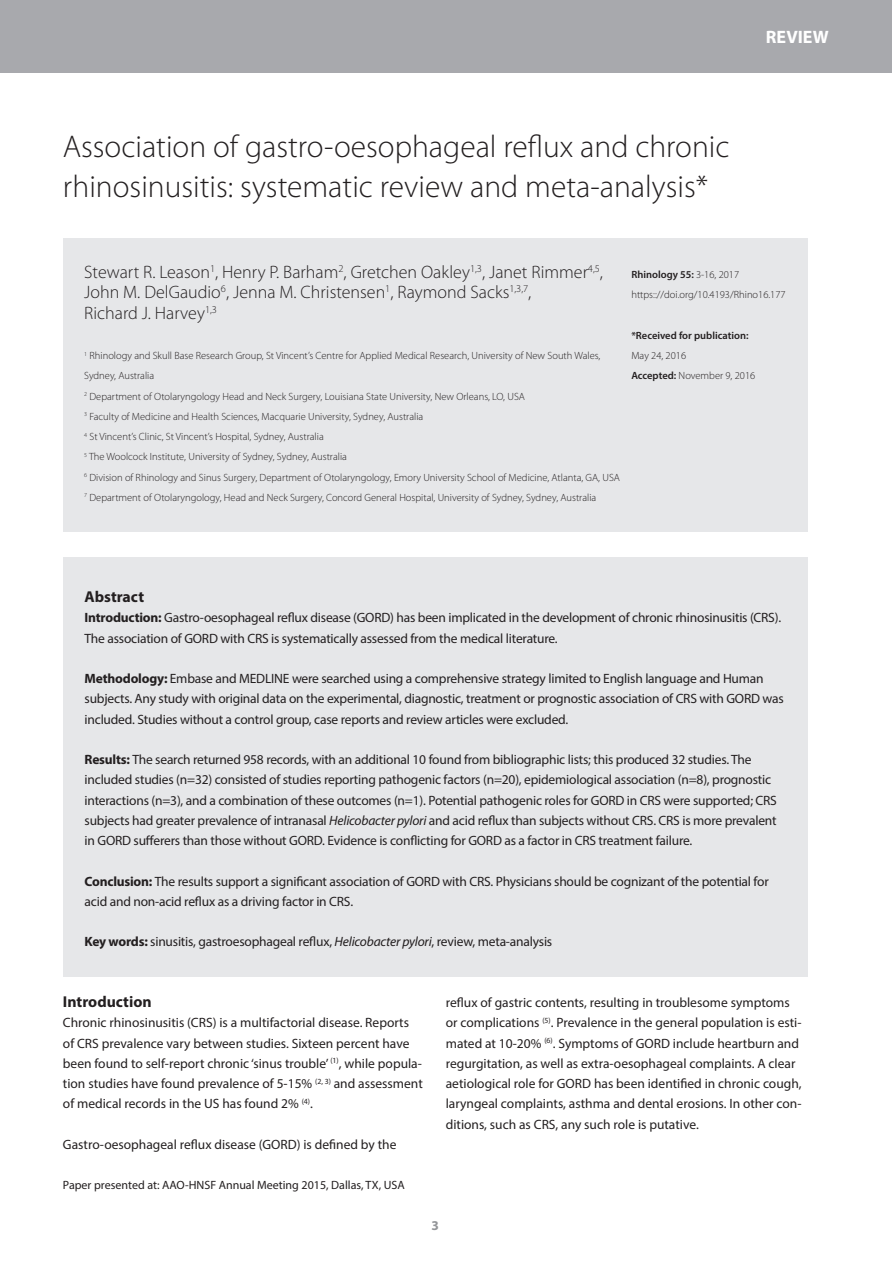
<style>
.page{position:relative;width:892px;height:1262px;background:#fff}
.page>*{position:absolute;margin:0;border:0;box-sizing:border-box;transform-origin:0 0}
.t1{font:300 31.5px/40.5px "Myriad Pro";color:#231f20}
.t2{font:300 18px/20.2px "Myriad Pro";color:#231f20}
.t3{font:700 18px "Myriad Pro";color:#fff}
.t4{font:700 15.75px "Myriad Pro";color:#231f20}
.t5{font:13.5px/20.2px "Myriad Pro";letter-spacing:-.015em;color:#231f20}
.t6{font:700 13.5px "Myriad Pro";color:#939598}
.t7{font:12px "Myriad Pro";color:#231f20}
.t8{font:300 10.5px/20.2px "Myriad Pro";color:#231f20}
.t9{font:600 10.5px "Myriad Pro";color:#231f20}
.s1{font-weight:600}
.s2{font-weight:700}
.s3{font-style:italic}
</style>
<div class="page">
<div style="left:0;top:0;width:892px;height:73px;background:#a8a9ad"></div>
<div style="left:63px;top:557px;width:744px;height:419px;background:#e6e7e9"></div>
<div style="left:63px;top:238px;width:745px;height:293px;background:#e6e7e9"></div>
<h1 class="t1" style="left:63px;top:126px;width:668px">Association of gastro-oesophageal reflux and chronic rhinosinusitis: systematic review and meta-analysis*</h1>
<h2 class="t3" style="left:766px;top:25px;width:64px">REVIEW</h2>
<h2 class="t2" style="left:84px;top:262px;width:520px">Stewart R. Leason<sup>1</sup>, Henry P. Barham<sup>2</sup>, Gretchen Oakley<sup>1,3</sup>, Janet Rimmer<sup>4,5</sup>,<br>John M. DelGaudio<sup>6</sup>, Jenna M. Christensen<sup>1</sup>, Raymond Sacks<sup>1,3,7</sup>,<br>Richard J. Harvey<sup>1,3</sup></h2>
<p class="t8" style="left:84px;top:345px;width:537px"><sup>1</sup> Rhinology and Skull Base Research Group, St Vincent’s Centre for Applied Medical Research, University of New South Wales, Sydney, Australia<br><sup>2</sup> Department of Otolaryngology Head and Neck Surgery, Louisiana State University, New Orleans, LO, USA<br><sup>3</sup> Faculty of Medicine and Health Sciences, Macquarie University, Sydney, Australia<br><sup>4</sup> St Vincent’s Clinic, St Vincent’s Hospital, Sydney, Australia<br><sup>5</sup> The Woolcock Institute, University of Sydney, Sydney, Australia<br><sup>6</sup> Division of Rhinology and Sinus Surgery, Department of Otolaryngology, Emory University School of Medicine, Atlanta, GA, USA <sup>7</sup> Department of Otolaryngology, Head and Neck Surgery, Concord General Hospital, University of Sydney, Sydney, Australia</p>
<p class="t8" style="left:631px;top:264px;width:156px"><span class="s1">Rhinology 55:</span> 3-16, 2017 https:://doi.org/10.4193/Rhino16.177</p>
<p class="t9" style="left:631px;top:329px;width:119px">*Received for publication:</p>
<p class="t8" style="left:631px;top:345px;width:125px">May 24, 2016<br><span class="s1">Accepted:</span> November 9, 2016</p>
<p class="t4" style="left:85px;top:586px;width:61px">Abstract</p>
<p class="t5" style="left:85px;top:607px;width:698px"><span class="s2">Introduction:</span> Gastro-oesophageal reflux disease (GORD) has been implicated in the development of chronic rhinosinusitis (CRS).<br>The association of GORD with CRS is systematically assessed from the medical literature.</p>
<p class="t5" style="left:85px;top:668px;width:701px"><span class="s2">Methodology:</span> Embase and MEDLINE were searched using a comprehensive strategy limited to English language and Human subjects. Any study with original data on the experimental, diagnostic, treatment or prognostic association of CRS with GORD was included. Studies without a control group, case reports and review articles were excluded.</p>
<p class="t5" style="left:85px;top:749px;width:694px"><span class="s2">Results:</span> The search returned 958 records, with an additional 10 found from bibliographic lists; this produced 32 studies. The included studies (n=32) consisted of studies reporting pathogenic factors (n=20), epidemiological association (n=8), prognostic interactions (n=3), and a combination of these outcomes (n=1). Potential pathogenic roles for GORD in CRS were supported; CRS subjects had greater prevalence of intranasal <span class="s3">Helicobacter pylori</span> and acid reflux than subjects without CRS. CRS is more prevalent in GORD sufferers than those without GORD. Evidence is conflicting for GORD as a factor in CRS treatment failure.</p>
<p class="t5" style="left:85px;top:871px;width:686px"><span class="s2">Conclusion:</span> The results support a significant association of GORD with CRS. Physicians should be cognizant of the potential for acid and non-acid reflux as a driving factor in CRS.</p>
<p class="t5" style="left:85px;top:931px;width:469px"><span class="s2">Key words:</span> sinusitis, gastroesophageal reflux, <span class="s3">Helicobacter pylori</span>, review, meta-analysis</p>
<p class="t4" style="left:63px;top:991px;width:90px">Introduction</p>
<p class="t5" style="left:63px;top:1012px;width:361px">Chronic rhinosinusitis (CRS) is a multifactorial disease. Reports of CRS prevalence vary between studies. Sixteen percent have been found to self-report chronic ‘sinus trouble’ <sup>(1)</sup>, while popula&shy;tion studies have found prevalence of 5-15% <sup>(2,</sup> <sup>3)</sup> and assessment of medical records in the US has found 2% <sup>(4)</sup>.</p>
<p class="t5" style="left:63px;top:1134px;width:335px">Gastro-oesophageal reflux disease (GORD) is defined by the</p>
<p class="t7" style="left:63px;top:1178px;width:343px">Paper presented at: AAO-HNSF Annual Meeting 2015, Dallas, TX, USA</p>
<p class="t5" style="left:446px;top:992px;width:357px">reflux of gastric contents, resulting in troublesome symptoms or complications <sup>(5)</sup>. Prevalence in the general population is esti&shy;mated at 10-20% <sup>(6)</sup>. Symptoms of GORD include heartburn and regurgitation, as well as extra-oesophageal complaints. A clear aetiological role for GORD has been identified in chronic cough, laryngeal complaints, asthma and dental erosions. In other con&shy;ditions, such as CRS, any such role is putative.</p>
<p class="t6" style="left:432px;top:1216px;width:9px">3</p>
</div>
